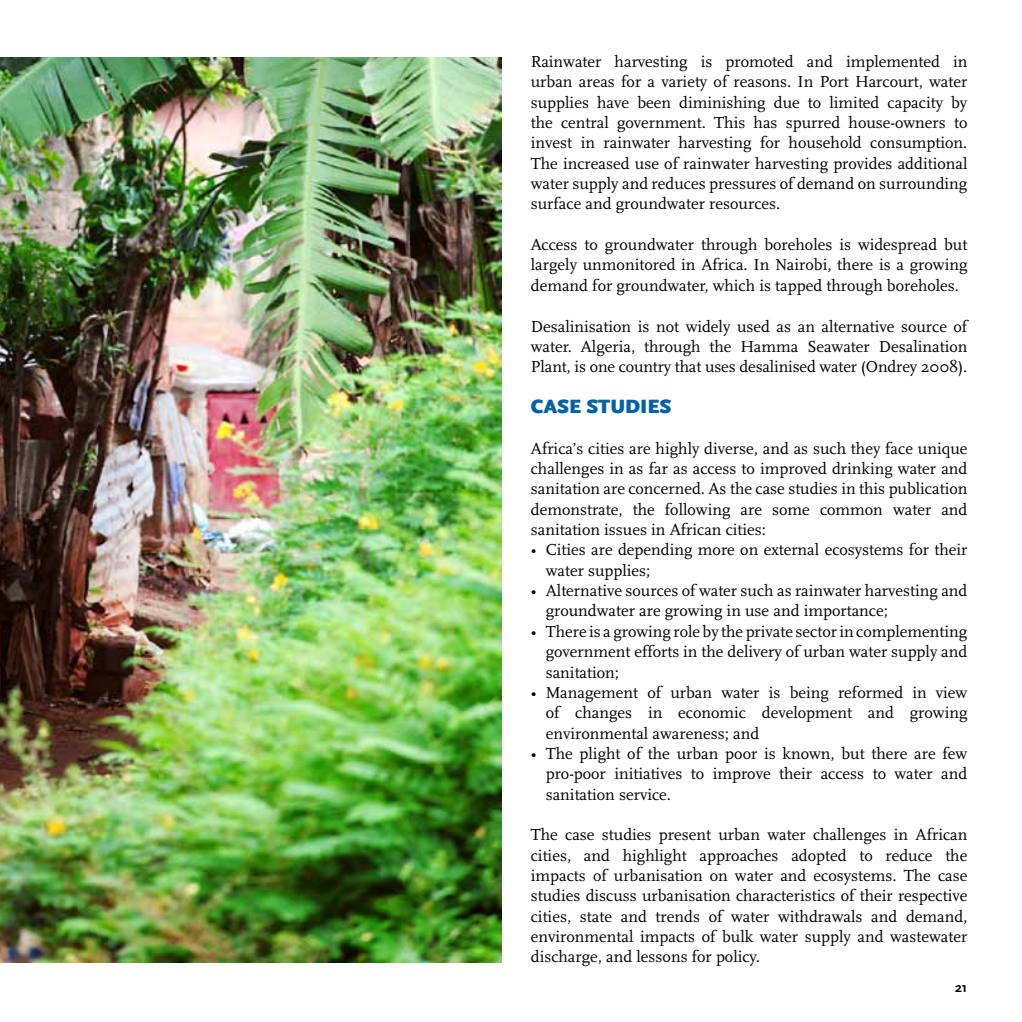
<style>
.page{position:relative;width:1022px;height:1022px;background:#fff}
.page>*{position:absolute;margin:0;border:0;box-sizing:border-box;transform-origin:0 0}
.t1{font:900 20.12px "Scala Sans";color:#0061a7}
.t2{font:16.62px/20.3px "Scala";color:#000;text-align:justify}
.t3{font:700 14px "Scala Sans";color:#000}
</style>
<div class="page">
<img style="left:0;top:58px;width:501px;height:904px">
<p class="t2" style="left:531px;top:52px;width:438px">Rainwater harvesting is promoted and implemented in urban areas for a variety of reasons. In Port Harcourt, water supplies have been diminishing due to limited capacity by the central government. This has spurred house-owners to invest in rainwater harvesting for household consumption.<br>The increased use of rainwater harvesting provides additional water supply and reduces pressures of demand on surrounding surface and groundwater resources.</p>
<p class="t2" style="left:531px;top:235px;width:438px">Access to groundwater through boreholes is widespread but largely unmonitored in Africa. In Nairobi, there is a growing demand for groundwater, which is tapped through boreholes.</p>
<p class="t2" style="left:531px;top:316px;width:438px">Desalinisation is not widely used as an alternative source of water. Algeria, through the Hamma Seawater Desalination Plant, is one country that uses desalinised water (Ondrey 2008).</p>
<p class="t1" style="left:531px;top:395px;width:142px">CASE STUDIES</p>
<p class="t2" style="left:531px;top:438px;width:438px">Africa’s cities are highly diverse, and as such they face unique challenges in as far as access to improved drinking water and sanitation are concerned. As the case studies in this publication demonstrate, the following are some common water and sanitation issues in African cities:</p>
<p class="t2" style="left:546px;top:540px;width:423px;text-indent:-15px">• Cities are depending more on external ecosystems for their water supplies;</p>
<p class="t2" style="left:546px;top:581px;width:423px;text-indent:-15px">• Alternative sources of water such as rainwater harvesting and groundwater are growing in use and importance;</p>
<p class="t2" style="left:546px;top:621px;width:423px;text-indent:-15px">• There is a growing role by the private sector in complementing government efforts in the delivery of urban water supply and sanitation;</p>
<p class="t2" style="left:546px;top:683px;width:423px;text-indent:-15px">• Management of urban water is being reformed in view of changes in economic development and growing environmental awareness; and</p>
<p class="t2" style="left:546px;top:744px;width:423px;text-indent:-15px">• The plight of the urban poor is known, but there are few pro-poor initiatives to improve their access to water and sanitation service.</p>
<p class="t2" style="left:531px;top:825px;width:438px">The case studies present urban water challenges in African cities, and highlight approaches adopted to reduce the impacts of urbanisation on water and ecosystems. The case studies discuss urbanisation characteristics of their respective cities, state and trends of water withdrawals and demand, environmental impacts of bulk water supply and wastewater discharge, and lessons for policy.</p>
<p class="t3" style="left:955px;top:980px;width:14px">21</p>
</div>
